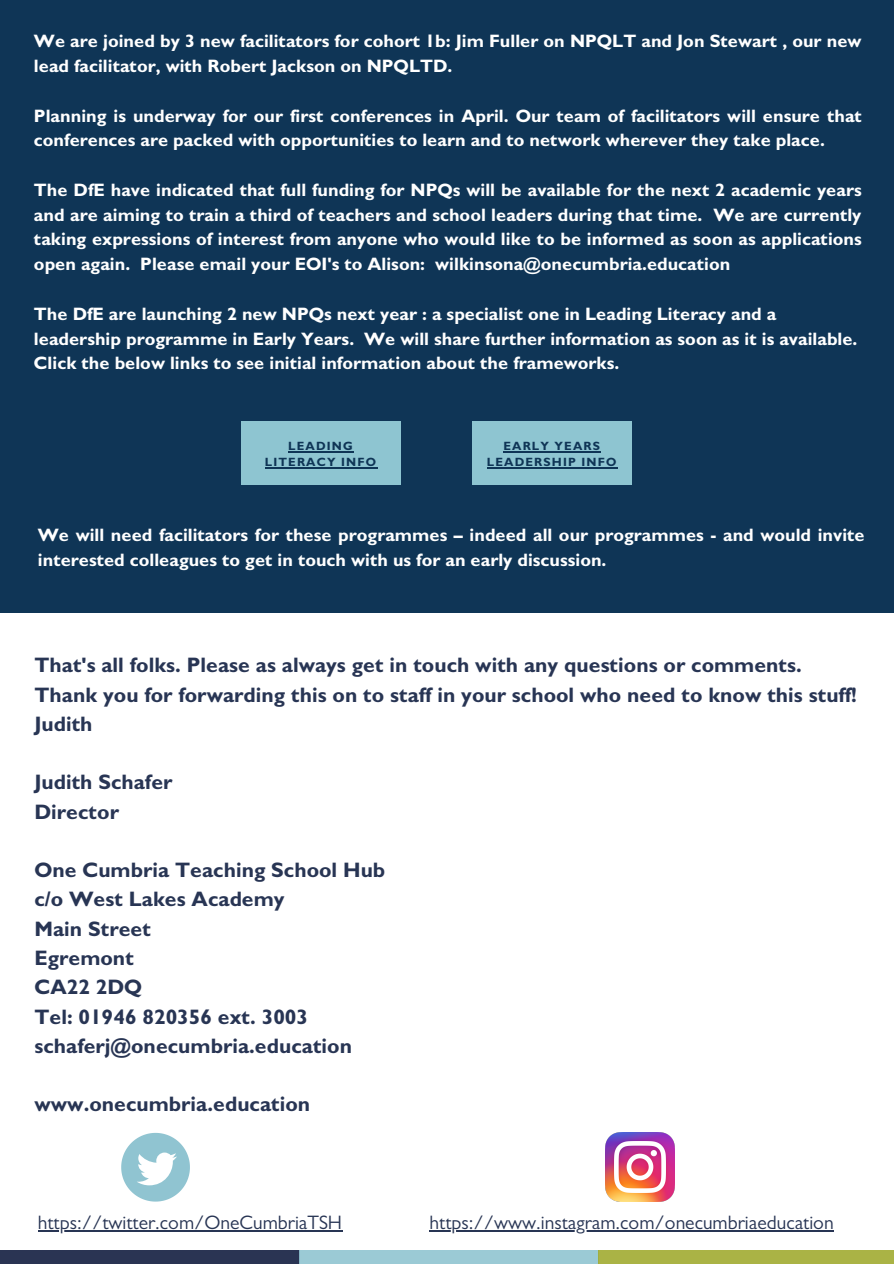
<style>
.page{position:relative;width:894px;height:1264px;background:#fff}
.page>*{position:absolute;margin:0;border:0;box-sizing:border-box;transform-origin:0 0}
.t1{font:700 21px "Gill Sans";color:#283554}
.t2{font:19.5px "Gill Sans";color:#283554}
.t3{font:700 18px/24.8px "Gill Sans";color:#fff}
.t4{font:700 12px/16px "Gill Sans";letter-spacing:.095em;color:#0f3556;text-align:center}
</style>
<div class="page">
<div style="left:0;top:1250px;width:300px;height:13px;background:#2a3453"></div>
<div style="left:299px;top:1250px;width:299px;height:13px;background:#9bcad5"></div>
<div style="left:598px;top:1250px;width:295px;height:13px;background:#aab345"></div>
<div style="left:0;top:0;width:893px;height:613px;background:#0f3556"></div>
<svg style="left:121px;top:1132px;width:69px;height:69px"></svg>
<hr style="left:38px;top:1230px;width:304px;height:1px;background:#283554">
<img style="left:605px;top:1132px;width:68px;height:69px">
<hr style="left:429px;top:1230px;width:404px;height:1px;background:#283554">
<div style="left:241px;top:421px;width:159px;height:63px;background:#8ec5d1"></div>
<hr style="left:288px;top:451px;width:66px;height:1px;background:#0f3556">
<hr style="left:265px;top:467px;width:112px;height:1px;background:#0f3556">
<div style="left:472px;top:421px;width:159px;height:63px;background:#8ec5d1"></div>
<hr style="left:503px;top:451px;width:98px;height:1px;background:#0f3556">
<hr style="left:487px;top:467px;width:130px;height:1px;background:#0f3556">
<p class="t3" style="left:34px;top:31px;width:828px">We are joined by 3 new facilitators for cohort 1b: Jim Fuller on NPQLT and Jon Stewart , our new lead facilitator, with Robert Jackson on NPQLTD.</p>
<p class="t3" style="left:34px;top:106px;width:829px">Planning is underway for our first conferences in April. Our team of facilitators will ensure that conferences are packed with opportunities to learn and to network wherever they take place.</p>
<p class="t3" style="left:34px;top:180px;width:829px;text-align:justify">The DfE have indicated that full funding for NPQs will be available for the next 2 academic years and are aiming to train a third of teachers and school leaders during that time. We are currently taking expressions of interest from anyone who would like to be informed as soon as applications open again. Please email your EOI's to Alison: wilkinsona@onecumbria.education</p>
<p class="t3" style="left:34px;top:304px;width:824px">The DfE are launching 2 new NPQs next year : a specialist one in Leading Literacy and a leadership programme in Early Years. We will share further information as soon as it is available.<br>Click the below links to see initial information about the frameworks.</p>
<p class="t4" style="left:265px;top:440px;width:113px">LEADING<br>LITERACY INFO</p>
<p class="t4" style="left:487px;top:440px;width:131px">EARLY YEARS<br>LEADERSHIP INFO</p>
<p class="t3" style="left:38px;top:525px;width:828px">We will need facilitators for these programmes – indeed all our programmes - and would invite interested colleagues to get in touch with us for an early discussion.</p>
<p class="t1" style="left:34px;top:658px;width:768px">That's all folks. Please as always get in touch with any questions or comments.</p>
<p class="t1" style="left:34px;top:687px;width:823px">Thank you for forwarding this on to staff in your school who need to know this stuff!</p>
<p class="t1" style="left:34px;top:716px;width:60px">Judith</p>
<p class="t1" style="left:34px;top:775px;width:140px">Judith Schafer</p>
<p class="t1" style="left:34px;top:804px;width:86px">Director</p>
<p class="t1" style="left:34px;top:862px;width:352px">One Cumbria Teaching School Hub</p>
<p class="t1" style="left:34px;top:892px;width:252px">c/o West Lakes Academy</p>
<p class="t1" style="left:34px;top:921px;width:118px">Main Street</p>
<p class="t1" style="left:34px;top:950px;width:101px">Egremont</p>
<p class="t1" style="left:34px;top:980px;width:109px">CA22 2DQ</p>
<p class="t1" style="left:34px;top:1009px;width:275px">Tel: 01946 820356 ext. 3003</p>
<p class="t1" style="left:34px;top:1038px;width:319px">schaferj@onecumbria.education</p>
<p class="t1" style="left:34px;top:1097px;width:277px">www.onecumbria.education</p>
<p class="t2" style="left:38px;top:1215px;width:306px">https://twitter.com/OneCumbriaTSH</p>
<p class="t2" style="left:429px;top:1215px;width:405px">https://www.instagram.com/onecumbriaeducation</p>
</div>
